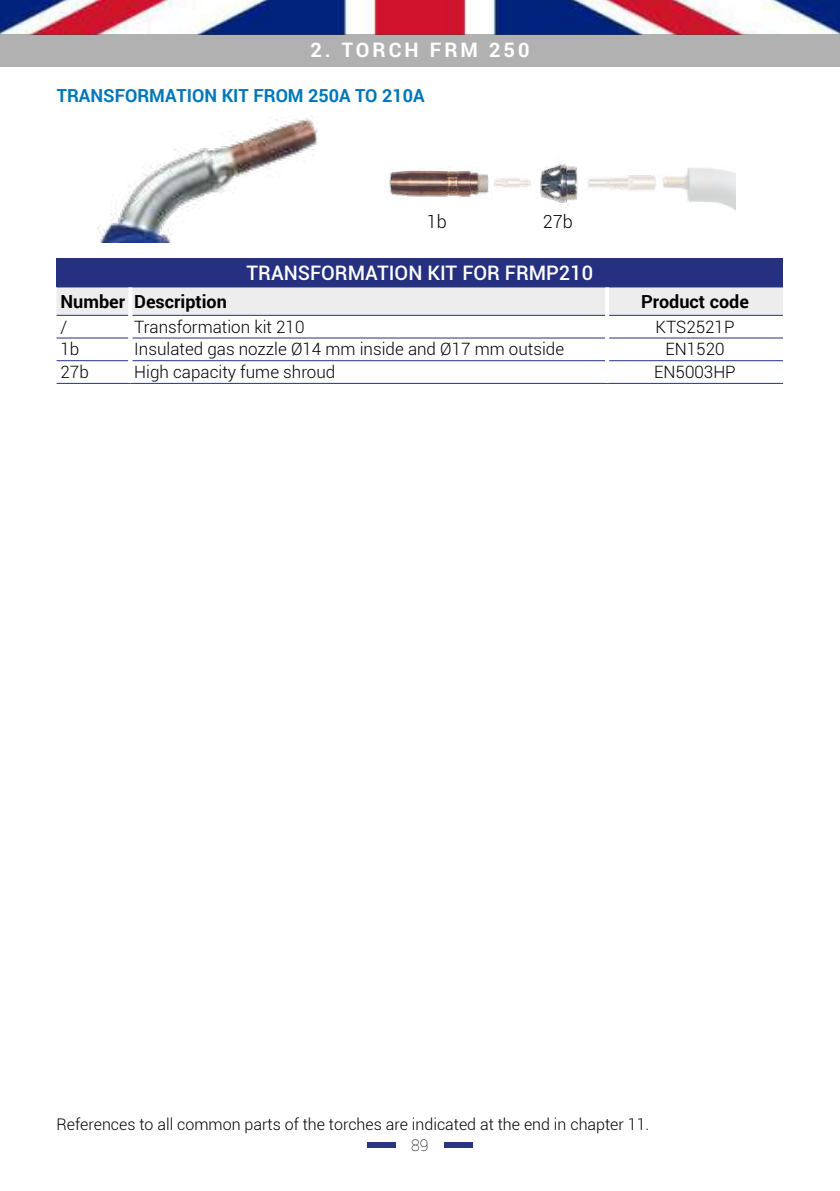
<style>
.page{position:relative;width:840px;height:1191px;background:#fff}
.page>*{position:absolute;margin:0;border:0;box-sizing:border-box;transform-origin:0 0}
.t1{font:500 20px "Roboto";color:#fff}
.t2{font:700 20px "Roboto";letter-spacing:.15em;color:#fff}
.t3{font:700 18px "Roboto";color:#0077ba}
.t4{font:700 18px "Roboto";color:#000}
.t5{font:300 18px "Roboto";color:#000}
.t6{font:300 17px "Roboto";color:#000}
.t7{font:300 16px "Roboto";color:#000}
.t8{font:100 16px "Roboto";color:#000}
</style>
<div class="page">
<img style="left:0;top:0;width:839px;height:34px">
<div style="left:367px;top:1142px;width:28px;height:5px;background:#283583"></div>
<div style="left:444px;top:1142px;width:28px;height:5px;background:#283583"></div>
<img style="left:97px;top:117px;width:220px;height:125px">
<img style="left:388px;top:164px;width:347px;height:46px">
<div style="left:0;top:34px;width:839px;height:33px;background:#b1b1b1"></div>
<div style="left:56px;top:259px;width:726px;height:28px;background:#253081"></div>
<svg style="left:56px;top:287px;width:726px;height:28px;background:#e8e8ea"></svg>
<hr style="left:56px;top:315px;width:72px;height:1px;background:#253081">
<hr style="left:132px;top:315px;width:472px;height:1px;background:#253081">
<hr style="left:608px;top:315px;width:174px;height:1px;background:#253081">
<hr style="left:56px;top:337px;width:72px;height:1px;background:#253081">
<hr style="left:132px;top:337px;width:472px;height:1px;background:#253081">
<hr style="left:608px;top:337px;width:174px;height:1px;background:#253081">
<hr style="left:56px;top:360px;width:72px;height:1px;background:#253081">
<hr style="left:132px;top:360px;width:472px;height:1px;background:#253081">
<hr style="left:608px;top:360px;width:174px;height:1px;background:#253081">
<hr style="left:56px;top:383px;width:74px;height:1px;background:#253081">
<hr style="left:130px;top:383px;width:476px;height:1px;background:#253081">
<hr style="left:606px;top:383px;width:176px;height:1px;background:#253081">
<hr style="left:128px;top:287px;width:4px;height:28px;background:#fff">
<svg style="left:604px;top:287px;width:4px;height:28px"></svg>
<p class="t2" style="left:310px;top:36px;width:220px">2. TORCH FRM 250</p>
<p class="t3" style="left:57px;top:83px;width:369px">TRANSFORMATION KIT FROM 250A TO 210A</p>
<p class="t5" style="left:426px;top:209px;width:21px">1b</p>
<p class="t5" style="left:542px;top:209px;width:31px">27b</p>
<p class="t1" style="left:246px;top:258px;width:348px">TRANSFORMATION KIT FOR FRMP210</p>
<p class="t4" style="left:60px;top:289px;width:168px">Number Description</p>
<p class="t4" style="left:640px;top:289px;width:109px">Product code</p>
<p class="t6" style="left:60px;top:315px;width:8px">/</p>
<p class="t6" style="left:134px;top:315px;width:172px">Transformation kit 210</p>
<p class="t6" style="left:655px;top:315px;width:80px">KTS2521P</p>
<p class="t6" style="left:60px;top:337px;width:20px">1b</p>
<p class="t6" style="left:134px;top:337px;width:431px">Insulated gas nozzle Ø14 mm inside and Ø17 mm outside</p>
<p class="t6" style="left:665px;top:337px;width:61px">EN1520</p>
<p class="t6" style="left:60px;top:360px;width:30px">27b</p>
<p class="t6" style="left:134px;top:360px;width:202px">High capacity fume shroud</p>
<p class="t6" style="left:654px;top:360px;width:83px">EN5003HP</p>
<p class="t7" style="left:56px;top:1113px;width:594px">References to all common parts of the torches are indicated at the end in chapter 11.</p>
<p class="t8" style="left:411px;top:1134px;width:19px">89</p>
</div>
